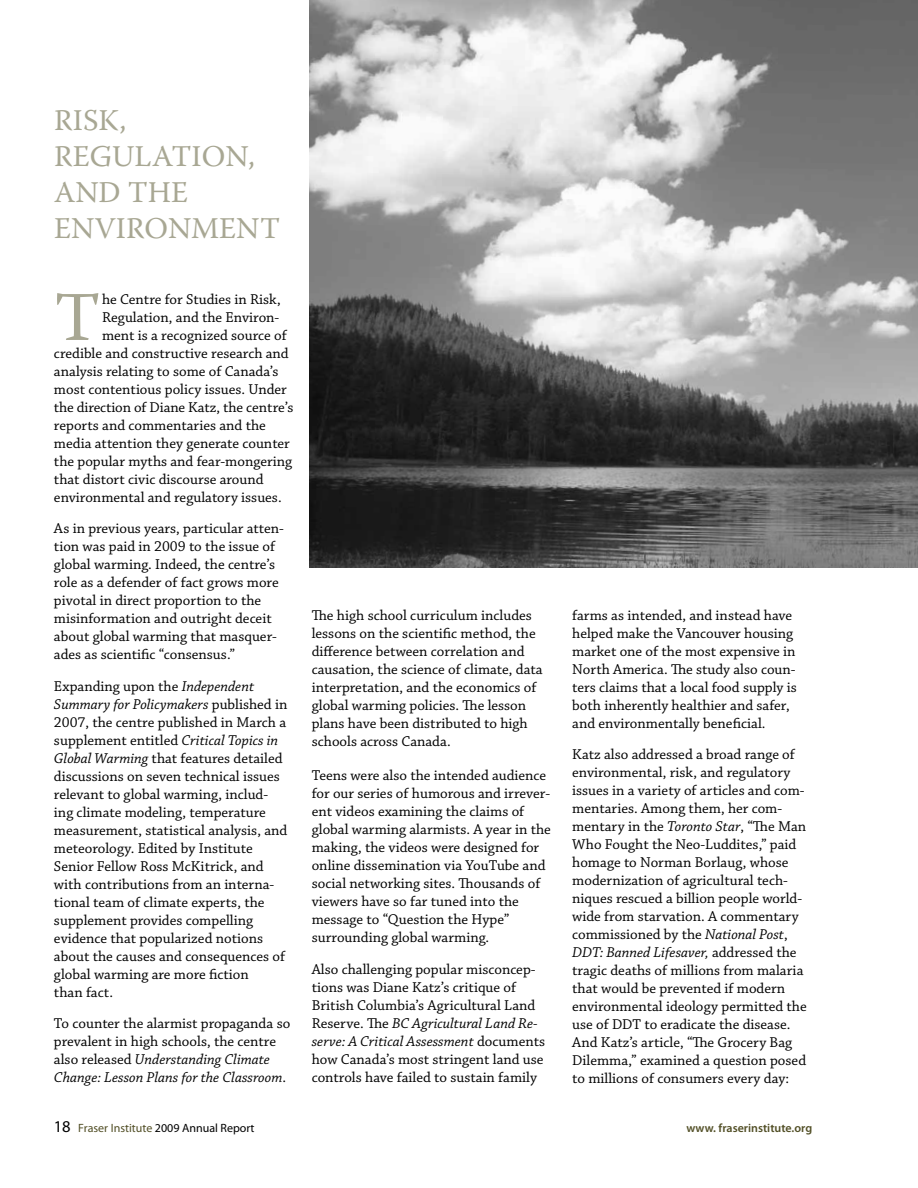
<style>
.page{position:relative;width:918px;height:1188px;background:#fff}
.page>*{position:absolute;margin:0;border:0;box-sizing:border-box;transform-origin:0 0}
.t1{font:69.6px "Warnock Pro";color:#a8a793}
.t2{font:30px/36px "Warnock Pro";letter-spacing:.005em;color:#a8a793}
.t3{font:15px/18px "Chaparral Pro";color:#000}
.t4{font:12px "Myriad Pro";color:#000}
.t5{font:600 12px "Myriad Pro";color:#524f26}
.s1{font-style:italic}
.s2{font-size:16.5px}
.s3{color:#524f26}
</style>
<div class="page">
<img style="left:309px;top:0;width:609px;height:567px">
<h2 class="t2" style="left:54px;top:102px;width:228px">RISK,<br>REGULATION,<br>AND THE<br>ENVIRONMENT</h2>
<h1 class="t1" style="left:54px;top:275px;width:48px">T</h1>
<p class="t3" style="left:102px;top:291px;width:180px">he Centre for Studies in Risk,</p>
<p class="t3" style="left:102px;top:309px;width:179px">Regulation, and the Environ-</p>
<p class="t3" style="left:102px;top:327px;width:186px">ment is a recognized source of</p>
<p class="t3" style="left:54px;top:345px;width:236px">credible and constructive research and</p>
<p class="t3" style="left:54px;top:363px;width:226px">analysis relating to some of Canada’s</p>
<p class="t3" style="left:54px;top:381px;width:234px">most contentious policy issues. Under</p>
<p class="t3" style="left:54px;top:399px;width:241px">the direction of Diane Katz, the centre’s</p>
<p class="t3" style="left:54px;top:417px;width:213px">reports and commentaries and the</p>
<p class="t3" style="left:54px;top:435px;width:237px">media attention they generate counter</p>
<p class="t3" style="left:54px;top:453px;width:240px">the popular myths and fear-mongering</p>
<p class="t3" style="left:54px;top:471px;width:211px">that distort civic discourse around</p>
<p class="t3" style="left:54px;top:489px;width:229px">environmental and regulatory issues.</p>
<p class="t3" style="left:54px;top:520px;width:232px">As in previous years, particular atten&shy;tion was paid in 2009 to the issue of global warming. Indeed, the centre’s role as a defender of fact grows more pivotal in direct proportion to the misinformation and outright deceit about global warming that masquer&shy;ades as scientific “consensus.”</p>
<p class="t3" style="left:54px;top:678px;width:235px">Expanding upon the <span class="s1">Independent Summary for Policymakers</span> published in 2007, the centre published in March a supplement entitled <span class="s1">Critical Topics in Global Warming</span> that features detailed discussions on seven technical issues relevant to global warming, includ&shy;ing climate modeling, temperature measurement, statistical analysis, and meteorology. Edited by Institute Senior Fellow Ross McKitrick, and with contributions from an interna&shy;tional team of climate experts, the supplement provides compelling evidence that popularized notions about the causes and consequences of global warming are more fiction<br>than fact.</p>
<p class="t3" style="left:54px;top:1015px;width:238px">To counter the alarmist propaganda so prevalent in high schools, the centre also released <span class="s1">Understanding Climate Change: Lesson Plans for the Classroom</span>.</p>
<p class="t3" style="left:312px;top:607px;width:233px">The high school curriculum includes lessons on the scientific method, the difference between correlation and causation, the science of climate, data interpretation, and the economics of global warming policies. The lesson plans have been distributed to high schools across Canada.</p>
<p class="t3" style="left:312px;top:767px;width:241px">Teens were also the intended audience for our series of humorous and irrever&shy;ent videos examining the claims of global warming alarmists. A year in the making, the videos were designed for online dissemination via YouTube and social networking sites. Thousands of viewers have so far tuned into the message to “Question the Hype” surrounding global warming.</p>
<p class="t3" style="left:312px;top:961px;width:235px">Also challenging popular misconcep&shy;tions was Diane Katz’s critique of British Columbia’s Agricultural Land Reserve. The <span class="s1">BC Agricultural Land Re&shy;serve: A Critical Assessment</span> documents how Canada’s most stringent land use controls have failed to sustain family</p>
<p class="t3" style="left:572px;top:607px;width:226px">farms as intended, and instead have helped make the Vancouver housing market one of the most expensive in North America. The study also coun&shy;ters claims that a local food supply is both inherently healthier and safer, and environmentally beneficial.</p>
<p class="t3" style="left:572px;top:746px;width:236px">Katz also addressed a broad range of environmental, risk, and regulatory issues in a variety of articles and com&shy;mentaries. Among them, her com&shy;mentary in the <span class="s1">Toronto Star</span>, “The Man Who Fought the Neo-Luddites,” paid homage to Norman Borlaug, whose modernization of agricultural tech&shy;niques rescued a billion people world&shy;wide from starvation. A commentary commissioned by the <span class="s1">National Post</span>, <span class="s1">DDT: Banned Lifesaver,</span> addressed the tragic deaths of millions from malaria that would be prevented if modern environmental ideology permitted the use of DDT to eradicate the disease.<br>And Katz’s article, “The Grocery Bag Dilemma,” examined a question posed to millions of consumers every day:</p>
<p class="t4" style="left:54px;top:1120px;width:202px"><span class="s2">18</span> <span class="s3">Fraser Institute</span> 2009 Annual Report</p>
<p class="t5" style="left:686px;top:1120px;width:127px">www. fraserinstitute.org</p>
</div>
